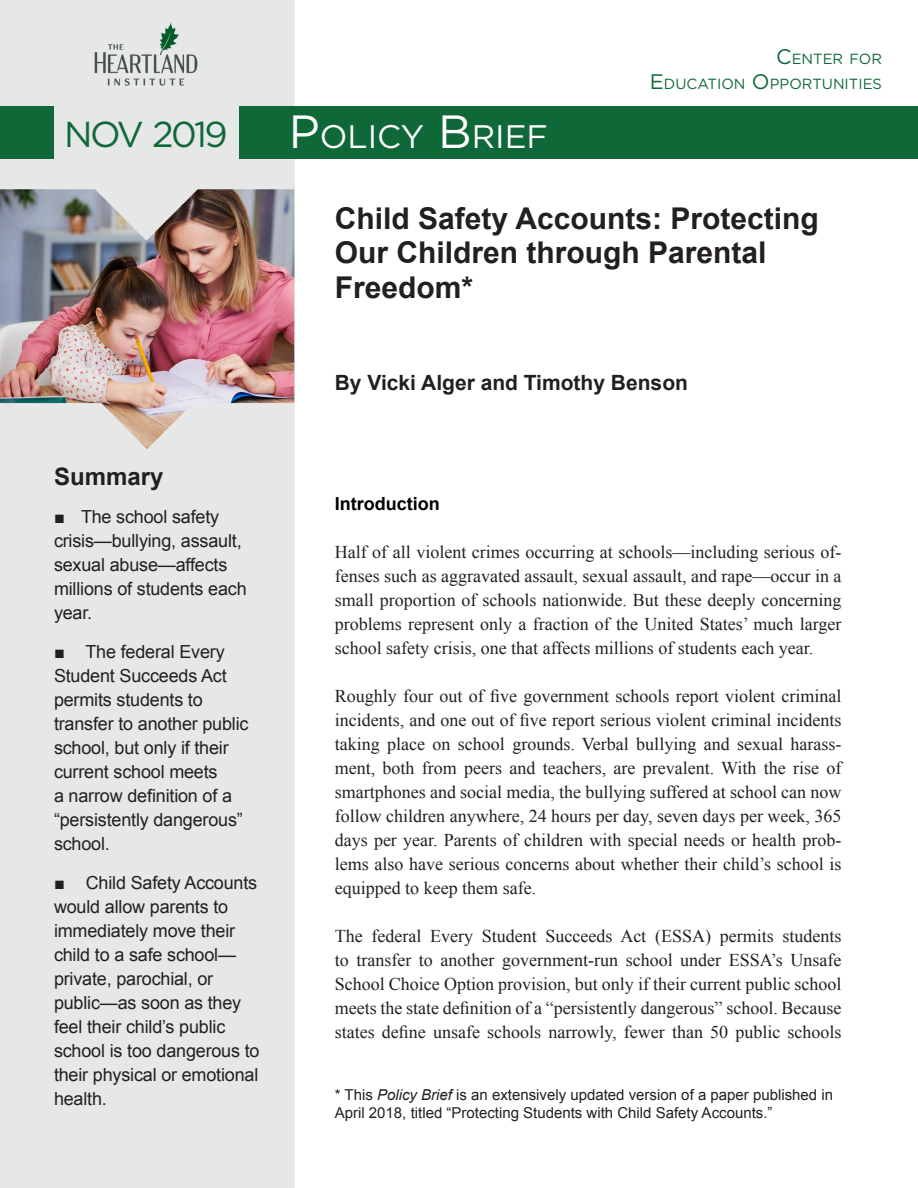
<style>
.page{position:relative;width:918px;height:1188px;background:#fff}
.page>*{position:absolute;margin:0;border:0;box-sizing:border-box;transform-origin:0 0}
.t1{font:36px "Gotham";letter-spacing:-.07em;color:#0f6838}
.t2{font:32.55px "Gotham";color:#fff}
.t3{font:700 30px/34.5px "Arial";color:#231f20}
.t4{font:700 24px "Arial";color:#231f20}
.t5{font:700 21px "Arial";color:#231f20}
.t6{font:18px/24px "Times New Roman";color:#231f20;text-align:justify}
.t7{font:18px/24px "Arial";letter-spacing:-.01em;color:#231f20}
.Body{font:700 18px "Arial";color:#000}
.t8{font:15px/18px "Arial";color:#231f20}
.t9{font:14.7px/25.2px "Gotham";color:#0f6838;text-align:right}
.s1{font-size:46.5px}
.s2{font-size:21px}
.s3{font-style:italic}
</style>
<div class="page">
<div style="left:0;top:0;width:294px;height:1188px;background:#e5e8e7"></div>
<img style="left:0;top:189px;width:294px;height:260px">
<div style="left:0;top:106px;width:918px;height:52px;background:#0f6838"></div>
<img style="left:94px;top:23px;width:104px;height:63px">
<div style="left:54px;top:99px;width:184px;height:65px;background:#e5e8e7"></div>
<p class="t1" style="left:64px;top:112px;width:165px">NOV 2019</p>
<p class="t2" style="left:289px;top:115px;width:261px"><span class="s1">P</span>OLICY <span class="s1">B</span>RIEF</p>
<p class="t9" style="left:650px;top:46px;width:234px"><span class="s2">C</span>ENTER FOR<br><span class="s2">E</span>DUCATION <span class="s2">O</span> PPORTUNITIES</p>
<p class="t3" style="left:335px;top:202px;width:485px">Child Safety Accounts: Protecting<br>Our Children through Parental<br>Freedom*</p>
<p class="t4" style="left:54px;top:461px;width:111px">Summary</p>
<p class="t7" style="left:54px;top:504px;width:194px">■ The school safety crisis—bullying, assault, sexual abuse—affects millions of students each year.</p>
<p class="t7" style="left:54px;top:639px;width:196px">■ The federal Every<br>Student Succeeds Act permits students to transfer to another public school, but only if their current school meets<br>a narrow definition of a “persistently dangerous” school.</p>
<p class="t7" style="left:54px;top:870px;width:207px">■ Child Safety Accounts would allow parents to immediately move their child to a safe school— private, parochial, or public—as soon as they feel their child’s public school is too dangerous to their physical or emotional health.</p>
<p class="t5" style="left:335px;top:369px;width:355px">By Vicki Alger and Timothy Benson</p>
<p class="Body" style="left:335px;top:492px;width:106px">Introduction</p>
<p class="t6" style="left:335px;top:540px;width:508px">Half of all violent crimes occurring at schools—including serious of&shy;fenses such as aggravated assault, sexual assault, and rape—occur in a small proportion of schools nationwide. But these deeply concerning problems represent only a fraction of the United States’ much larger school safety crisis, one that affects millions of students each year.</p>
<p class="t6" style="left:335px;top:684px;width:508px">Roughly four out of five government schools report violent criminal incidents, and one out of five report serious violent criminal incidents taking place on school grounds. Verbal bullying and sexual harass&shy;ment, both from peers and teachers, are prevalent. With the rise of smartphones and social media, the bullying suffered at school can now follow children anywhere, 24 hours per day, seven days per week, 365 days per year. Parents of children with special needs or health prob&shy;lems also have serious concerns about whether their child’s school is equipped to keep them safe.</p>
<p class="t6" style="left:335px;top:924px;width:508px">The federal Every Student Succeeds Act (ESSA) permits students to transfer to another government-run school under ESSA’s Unsafe School Choice Option provision, but only if their current public school meets the state definition of a “persistently dangerous” school. Because states define unsafe schools narrowly, fewer than 50 public schools</p>
<p class="t8" style="left:335px;top:1086px;width:500px">* This <span class="s3">Policy Brief</span> is an extensively updated version of a paper published in<br>April 2018, titled “Protecting Students with Child Safety Accounts.”</p>
</div>
